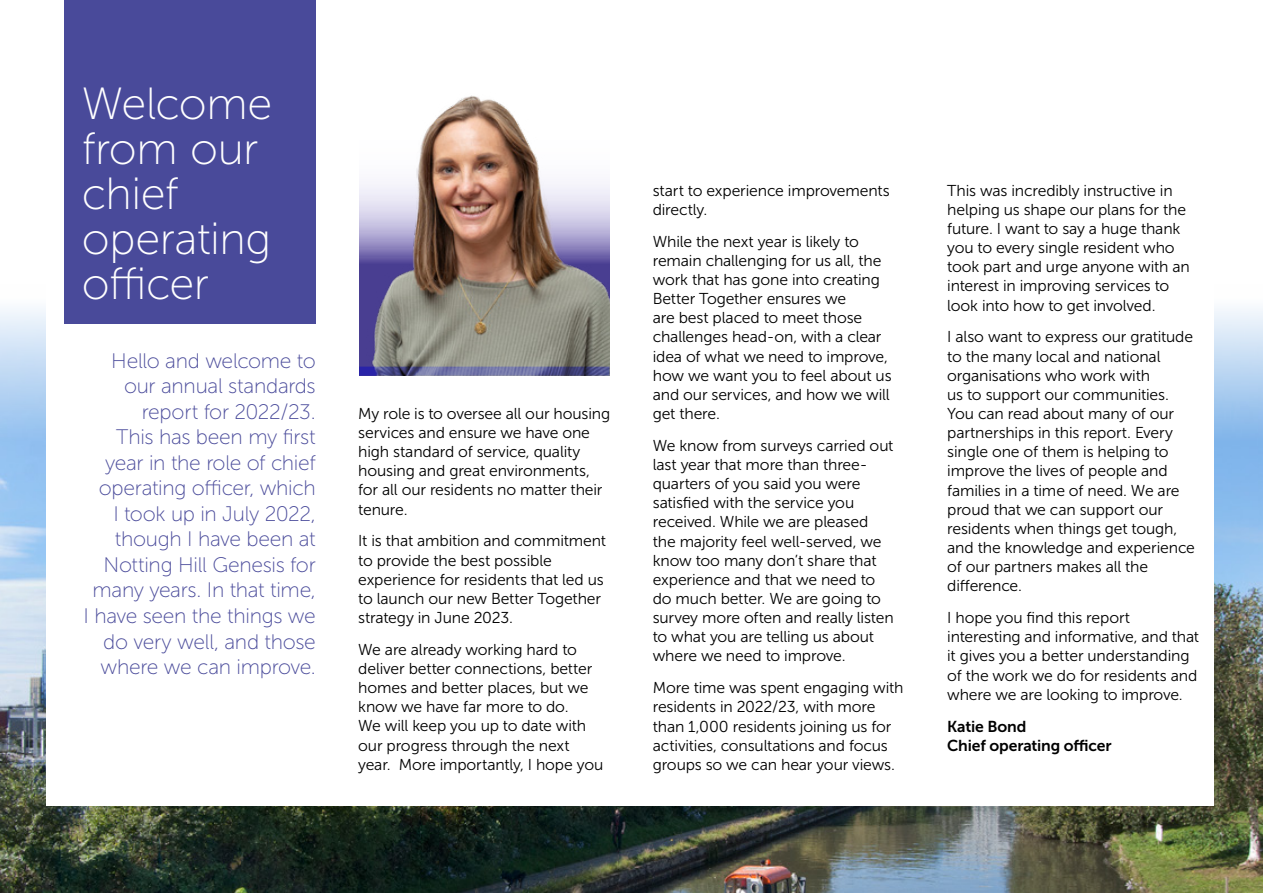
<style>
.page{position:relative;width:1263px;height:893px;background:#fff}
.page>*{position:absolute;margin:0;border:0;box-sizing:border-box;transform-origin:0 0}
.t1{font:45px/45px "Museo Sans 100";letter-spacing:-.01em;color:#fff}
.t2{font:21px/25.5px "Museo Sans 100";letter-spacing:-.015em;color:#494a9a;text-align:right}
.t3{font:15.75px/19.2px "Museo Sans 300";letter-spacing:-.01em;color:#000}
.t4{font:15.75px/19.2px "Museo Sans 700";letter-spacing:-.01em;color:#000}
</style>
<div class="page">
<img style="left:0;top:308px;width:1263px;height:585px">
<div style="left:47px;top:261px;width:1167px;height:545px;background:#fff"></div>
<img style="left:359px;top:95px;width:250px;height:272px">
<svg style="left:359px;top:367px;width:250px;height:9px;background:#5d5e95"></svg>
<div style="left:64px;top:0;width:252px;height:324px;background:#494a9a"></div>
<h1 class="t1" style="left:82px;top:81px;width:192px">Welcome from our chief operating officer</h1>
<p class="t2" style="left:84px;top:348px;width:234px">Hello and welcome to our annual standards report for 2022/23.<br>This has been my first year in the role of chief operating officer, which<br>I took up in July 2022, though I have been at<br>Notting Hill Genesis for many years. In that time,<br>I have seen the things we do very well, and those where we can improve.</p>
<p class="t3" style="left:358px;top:404px;width:253px">My role is to oversee all our housing services and ensure we have one high standard of service, quality housing and great environments, for all our residents no matter their tenure.</p>
<p class="t3" style="left:358px;top:531px;width:249px">It is that ambition and commitment to provide the best possible experience for residents that led us to launch our new Better Together strategy in June 2023.</p>
<p class="t3" style="left:358px;top:640px;width:247px">We are already working hard to deliver better connections, better homes and better places, but we know we have far more to do.<br>We will keep you up to date with our progress through the next year. More importantly, I hope you</p>
<p class="t3" style="left:653px;top:181px;width:239px">start to experience improvements directly.</p>
<p class="t3" style="left:653px;top:232px;width:240px">While the next year is likely to remain challenging for us all, the work that has gone into creating<br>Better Together ensures we<br>are best placed to meet those challenges head-on, with a clear idea of what we need to improve, how we want you to feel about us and our services, and how we will get there.</p>
<p class="t3" style="left:653px;top:436px;width:242px">We know from surveys carried out last year that more than three&shy;quarters of you said you were satisfied with the service you received. While we are pleased the majority feel well-served, we know too many don’t share that experience and that we need to do much better. We are going to survey more often and really listen to what you are telling us about where we need to improve.</p>
<p class="t3" style="left:653px;top:678px;width:252px">More time was spent engaging with residents in 2022/23, with more than 1,000 residents joining us for activities, consultations and focus groups so we can hear your views.</p>
<p class="t3" style="left:947px;top:181px;width:244px">This was incredibly instructive in helping us shape our plans for the future. I want to say a huge thank you to every single resident who took part and urge anyone with an interest in improving services to look into how to get involved.</p>
<p class="t3" style="left:947px;top:328px;width:249px">I also want to express our gratitude to the many local and national organisations who work with<br>us to support our communities.<br>You can read about many of our partnerships in this report. Every single one of them is helping to improve the lives of people and families in a time of need. We are proud that we can support our residents when things get tough, and the knowledge and experience of our partners makes all the difference.</p>
<p class="t3" style="left:947px;top:608px;width:253px">I hope you find this report interesting and informative, and that it gives you a better understanding of the work we do for residents and where we are looking to improve.</p>
<p class="t4" style="left:947px;top:716px;width:166px">Katie Bond<br>Chief operating officer</p>
</div>
